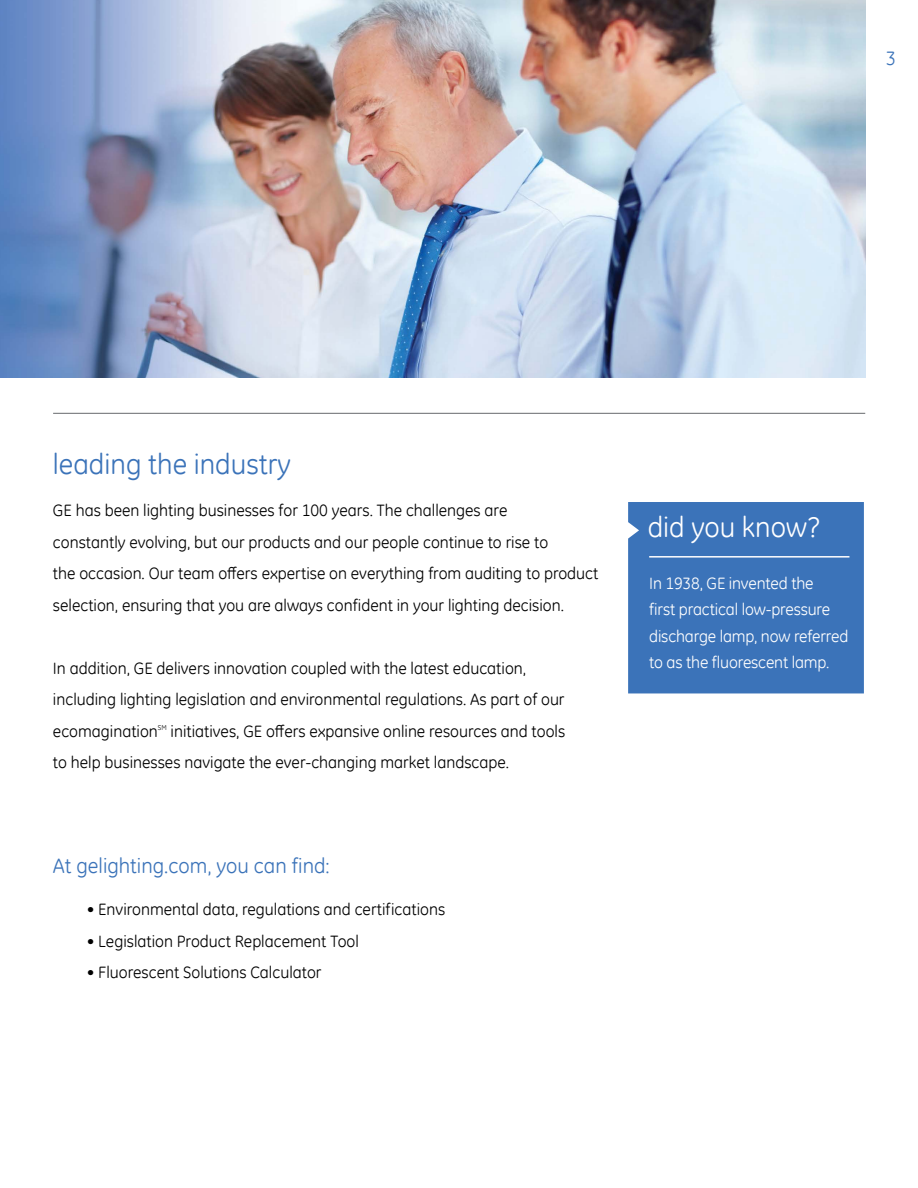
<style>
.page{position:relative;width:918px;height:1188px;background:#fff}
.page>*{position:absolute;margin:0;border:0;box-sizing:border-box;transform-origin:0 0}
.t1{font:28.5px "GE Inspira";color:#3b73b9}
.t2{font:28.5px "GE Inspira";color:#fff}
.t3{font:21px "GE Inspira";color:#3b73b9}
.t4{font:19.5px "GE Inspira";color:#3b73b9}
.t5{font:16.5px/31.5px "GE Inspira";color:#000}
.t6{font:16.5px/26.2px "GE Inspira";letter-spacing:-.01em;color:#fff}
.t7{font:7.05px "GE Inspira";color:#000}
</style>
<div class="page">
<div style="left:628px;top:502px;width:236px;height:191px;background:#3b73b9"></div>
<hr style="left:649px;top:556px;width:200px;height:2px;background:#fff">
<img style="left:0;top:0;width:865px;height:377px">
<hr style="left:53px;top:413px;width:812px;height:1px;background:#808285">
<p class="t4" style="left:886px;top:45px;width:12px">3</p>
<h1 class="t1" style="left:53px;top:446px;width:240px">leading the industry</h1>
<p class="t5" style="left:53px;top:494px;width:547px">GE has been lighting businesses for 100 years. The challenges are<br>constantly evolving, but our products and our people continue to rise to<br>the occasion. Our team offers expertise on everything from auditing to product selection, ensuring that you are always confident in your lighting decision.</p>
<p class="t5" style="left:53px;top:652px;width:513px">In addition, GE delivers innovation coupled with the latest education, including lighting legislation and environmental regulations. As part of our ecomagination</p>
<p class="t5" style="left:53px;top:715px;width:514px;text-indent:118px">initiatives, GE offers expansive online resources and tools to help businesses navigate the ever-changing market landscape.</p>
<p class="t7" style="left:158px;top:723px;width:10px">SM</p>
<p class="t3" style="left:53px;top:852px;width:278px">At gelighting.com, you can find:</p>
<p class="t5" style="left:87px;top:893px;width:360px">• Environmental data, regulations and certifications</p>
<p class="t5" style="left:87px;top:925px;width:274px">• Legislation Product Replacement Tool</p>
<p class="t5" style="left:87px;top:956px;width:236px">• Fluorescent Solutions Calculator</p>
<h1 class="t2" style="left:648px;top:509px;width:174px">did you know?</h1>
<p class="t6" style="left:649px;top:570px;width:201px">In 1938, GE invented the<br>first practical low-pressure discharge lamp, now referred to as the fluorescent lamp.</p>
</div>
